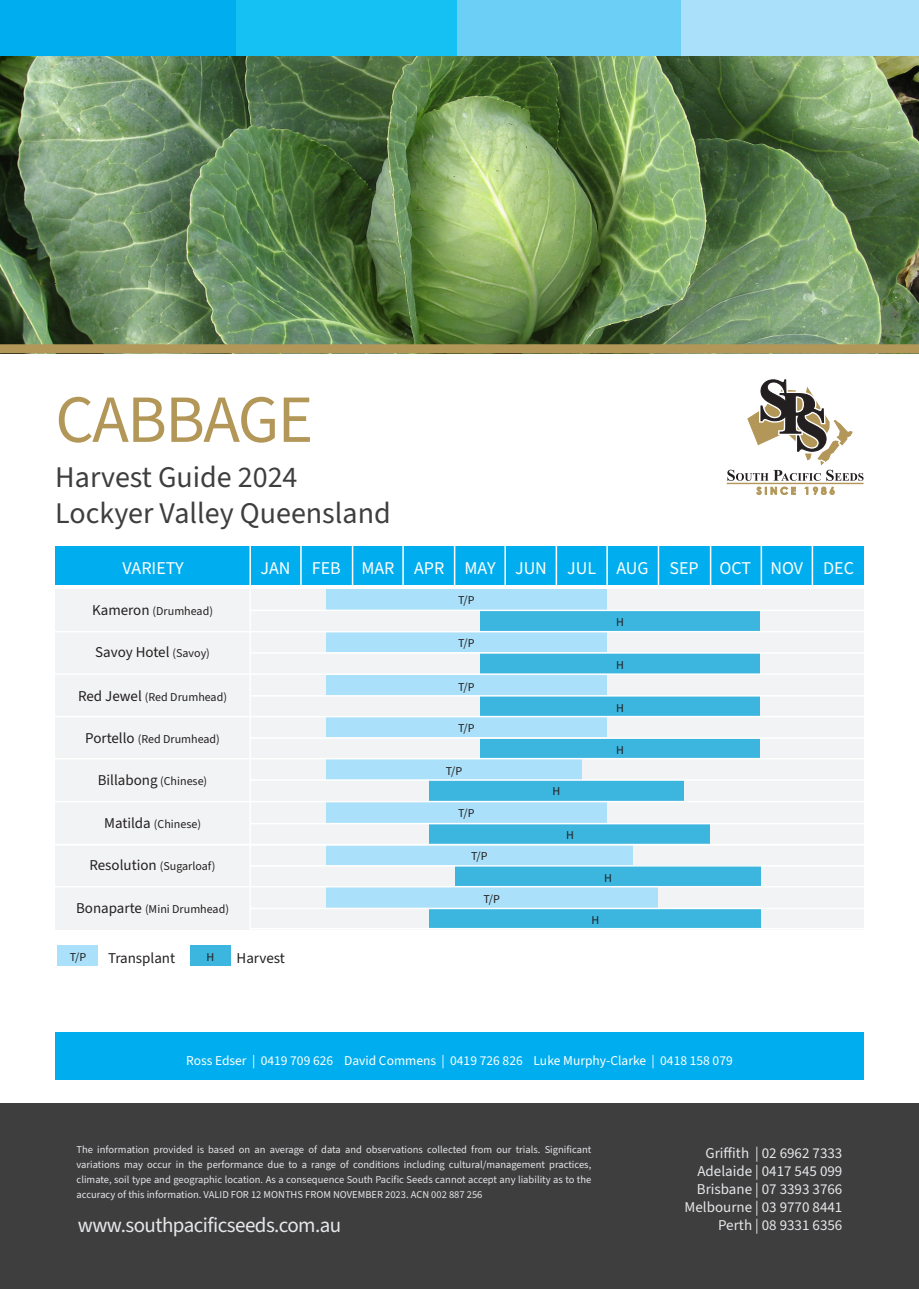
<style>
.page{position:relative;width:919px;height:1289px;background:#fff}
.page>*{position:absolute;margin:0;border:0;box-sizing:border-box;transform-origin:0 0}
.t1{font:67.5px "Source Sans 3";letter-spacing:-.025em;color:#b39758}
.t2{font:30px "Source Sans 3";color:#3e3e3f}
.t3{font:21px "Source Sans 3";letter-spacing:-.025em;color:#e6e7e9}
.t4{font:18px "Source Sans 3";color:#fff}
.t5{font:15px "Source Sans 3";color:#e6e7e9}
.t6{font:15px "Source Sans 3";color:#231f20}
.t7{font:13.5px "Source Sans 3";color:#fff}
.t8{font:12px "Source Sans 3";color:#231f20}
.t9{font:10.5px/15px "Source Sans 3";color:#e6e7e9;text-align:justify}
.s1{font-size:15px}
.s2{font-size:12px}
</style>
<div class="page">
<img style="left:1px;top:55px;width:917px;height:289px">
<div style="left:0;top:344px;width:918px;height:9px;background:#b39758"></div>
<div style="left:0;top:1103px;width:918px;height:185px;background:#3e3e3f"></div>
<div style="left:0;top:0;width:236px;height:55px;background:#00aeef"></div>
<div style="left:236px;top:0;width:224px;height:55px;background:#15c0f2"></div>
<div style="left:457px;top:0;width:224px;height:55px;background:#6bcff6"></div>
<div style="left:681px;top:0;width:237px;height:55px;background:#aae0f9"></div>
<hr style="left:726px;top:483px;width:137px;height:1px;background:#b39758">
<svg style="left:756px;top:487px;width:39px;height:7px"></svg>
<svg style="left:804px;top:487px;width:30px;height:7px"></svg>
<svg style="left:727px;top:379px;width:136px;height:102px"></svg>
<div style="left:55px;top:1032px;width:808px;height:48px;background:#00aeef"></div>
<div style="left:56px;top:545px;width:807px;height:39px;background:#00aeef"></div>
<div style="left:56px;top:589px;width:807px;height:340px;background:#f2f3f4"></div>
<div style="left:326px;top:589px;width:280px;height:20px;background:#aae0f9"></div>
<div style="left:326px;top:631px;width:280px;height:21px;background:#aae0f9"></div>
<div style="left:326px;top:675px;width:280px;height:20px;background:#aae0f9"></div>
<div style="left:326px;top:716px;width:280px;height:21px;background:#aae0f9"></div>
<div style="left:57px;top:945px;width:41px;height:21px;background:#aae0f9"></div>
<div style="left:190px;top:945px;width:40px;height:21px;background:#3cb6df"></div>
<div style="left:326px;top:759px;width:255px;height:21px;background:#aae0f9"></div>
<div style="left:326px;top:801px;width:280px;height:23px;background:#aae0f9"></div>
<div style="left:326px;top:844px;width:306px;height:21px;background:#aae0f9"></div>
<div style="left:326px;top:886px;width:331px;height:22px;background:#aae0f9"></div>
<div style="left:480px;top:611px;width:279px;height:20px;background:#3cb6df"></div>
<div style="left:480px;top:653px;width:279px;height:21px;background:#3cb6df"></div>
<div style="left:480px;top:696px;width:279px;height:20px;background:#3cb6df"></div>
<div style="left:480px;top:738px;width:279px;height:20px;background:#3cb6df"></div>
<div style="left:429px;top:780px;width:255px;height:20px;background:#3cb6df"></div>
<div style="left:429px;top:824px;width:280px;height:20px;background:#3cb6df"></div>
<div style="left:455px;top:865px;width:305px;height:21px;background:#3cb6df"></div>
<div style="left:429px;top:908px;width:331px;height:20px;background:#3cb6df"></div>
<hr style="left:249px;top:537px;width:2px;height:394px;background:#fff">
<hr style="left:811px;top:543px;width:2px;height:43px;background:#fff">
<hr style="left:300px;top:543px;width:2px;height:43px;background:#fff">
<hr style="left:352px;top:543px;width:1px;height:43px;background:#fff">
<hr style="left:606px;top:543px;width:1px;height:43px;background:#fff">
<hr style="left:657px;top:543px;width:2px;height:43px;background:#fff">
<hr style="left:709px;top:543px;width:2px;height:43px;background:#fff">
<hr style="left:760px;top:543px;width:2px;height:43px;background:#fff">
<hr style="left:402px;top:543px;width:2px;height:43px;background:#fff">
<hr style="left:555px;top:543px;width:2px;height:43px;background:#fff">
<hr style="left:454px;top:543px;width:1px;height:43px;background:#fff">
<hr style="left:504px;top:543px;width:2px;height:43px;background:#fff">
<hr style="left:249px;top:779px;width:626px;height:1px;background:#fff">
<hr style="left:249px;top:652px;width:626px;height:1px;background:#fff">
<hr style="left:52px;top:673px;width:823px;height:2px;background:#fff">
<hr style="left:249px;top:609px;width:626px;height:2px;background:#fff">
<hr style="left:52px;top:631px;width:823px;height:1px;background:#fff">
<hr style="left:249px;top:695px;width:626px;height:1px;background:#fff">
<hr style="left:249px;top:737px;width:626px;height:2px;background:#fff">
<hr style="left:52px;top:715px;width:823px;height:2px;background:#fff">
<hr style="left:52px;top:758px;width:823px;height:1px;background:#fff">
<hr style="left:53px;top:800px;width:822px;height:2px;background:#fff">
<hr style="left:249px;top:865px;width:626px;height:1px;background:#fff">
<hr style="left:52px;top:886px;width:823px;height:1px;background:#fff">
<hr style="left:52px;top:843px;width:823px;height:2px;background:#fff">
<hr style="left:249px;top:822px;width:626px;height:2px;background:#fff">
<hr style="left:249px;top:927px;width:626px;height:2px;background:#fff">
<hr style="left:249px;top:907px;width:626px;height:2px;background:#fff">
<p class="t1" style="left:55px;top:374px;width:259px">CABBAGE</p>
<p class="t2" style="left:55px;top:457px;width:244px">Harvest Guide 2024</p>
<p class="t2" style="left:55px;top:493px;width:337px">Lockyer Valley Queensland</p>
<p class="t4" style="left:122px;top:555px;width:63px">VARIETY</p>
<p class="t4" style="left:260px;top:555px;width:32px">JAN</p>
<p class="t4" style="left:312px;top:555px;width:30px">FEB</p>
<p class="t4" style="left:361px;top:555px;width:35px">MAR</p>
<p class="t4" style="left:414px;top:555px;width:32px">APR</p>
<p class="t4" style="left:464px;top:555px;width:33px">MAY</p>
<p class="t4" style="left:515px;top:555px;width:33px">JUN</p>
<p class="t4" style="left:567px;top:555px;width:30px">JUL</p>
<p class="t4" style="left:616px;top:555px;width:34px">AUG</p>
<p class="t4" style="left:669px;top:555px;width:31px">SEP</p>
<p class="t4" style="left:719px;top:555px;width:33px">OCT</p>
<p class="t4" style="left:770px;top:555px;width:34px">NOV</p>
<p class="t4" style="left:823px;top:555px;width:32px">DEC</p>
<p class="t8" style="left:92px;top:603px;width:122px"><span class="s1">Kameron</span> (Drumhead)</p>
<p class="t8" style="left:458px;top:592px;width:18px">T/P</p>
<p class="t8" style="left:458px;top:635px;width:18px">T/P</p>
<p class="t8" style="left:458px;top:679px;width:18px">T/P</p>
<p class="t8" style="left:458px;top:720px;width:18px">T/P</p>
<p class="t8" style="left:446px;top:762px;width:18px">T/P</p>
<p class="t8" style="left:458px;top:805px;width:18px">T/P</p>
<p class="t8" style="left:616px;top:614px;width:9px">H</p>
<p class="t8" style="left:616px;top:657px;width:9px">H</p>
<p class="t6" style="left:95px;top:642px;width:116px">Savoy Hotel <span class="s2">(Savoy)</span></p>
<p class="t8" style="left:78px;top:689px;width:150px"><span class="s1">Red Jewel</span> (Red Drumhead)</p>
<p class="t8" style="left:616px;top:700px;width:9px">H</p>
<p class="t8" style="left:616px;top:742px;width:9px">H</p>
<p class="t8" style="left:85px;top:730px;width:136px"><span class="s1">Portello</span> (Red Drumhead)</p>
<p class="t6" style="left:98px;top:770px;width:111px">Billabong <span class="s2">(Chinese)</span></p>
<p class="t8" style="left:552px;top:783px;width:9px">H</p>
<p class="t8" style="left:104px;top:816px;width:98px"><span class="s1">Matilda</span> (Chinese)</p>
<p class="t8" style="left:89px;top:858px;width:128px"><span class="s1">Resolution</span> (Sugarloaf)</p>
<p class="t8" style="left:76px;top:901px;width:154px"><span class="s1">Bonaparte</span> (Mini Drumhead)</p>
<p class="t6" style="left:108px;top:947px;width:69px">Transplant</p>
<p class="t6" style="left:236px;top:947px;width:50px">Harvest</p>
<p class="t8" style="left:566px;top:827px;width:9px">H</p>
<p class="t8" style="left:471px;top:848px;width:18px">T/P</p>
<p class="t8" style="left:604px;top:869px;width:9px">H</p>
<p class="t8" style="left:483px;top:891px;width:18px">T/P</p>
<p class="t8" style="left:591px;top:911px;width:9px">H</p>
<p class="t8" style="left:70px;top:949px;width:18px">T/P</p>
<p class="t8" style="left:206px;top:949px;width:9px">H</p>
<p class="t7" style="left:186px;top:1051px;width:548px">Ross Edser | 0419 709 626 David Commens | 0419 726 826 Luke Murphy-Clarke | 0418 158 079</p>
<p class="t9" style="left:77px;top:1142px;width:516px">The information provided is based on an average of data and observations collected from our trials. Significant variations may occur in the performance due to a range of conditions including cultural/management practices, climate, soil type and geographic location. As a consequence South Pacific Seeds cannot accept any liability as to the accuracy of this information. VALID FOR 12 MONTHS FROM NOVEMBER 2023. ACN 002 887 256</p>
<p class="t5" style="left:705px;top:1142px;width:138px">Griffith | 02 6962 7333</p>
<p class="t5" style="left:697px;top:1160px;width:146px">Adelaide | 0417 545 099</p>
<p class="t5" style="left:696px;top:1178px;width:147px">Brisbane | 07 3393 3766</p>
<p class="t5" style="left:684px;top:1196px;width:159px">Melbourne | 03 9770 8441</p>
<p class="t5" style="left:718px;top:1214px;width:126px">Perth | 08 9331 6356</p>
<p class="t3" style="left:78px;top:1211px;width:265px">www.southpacificseeds.com.au</p>
</div>
